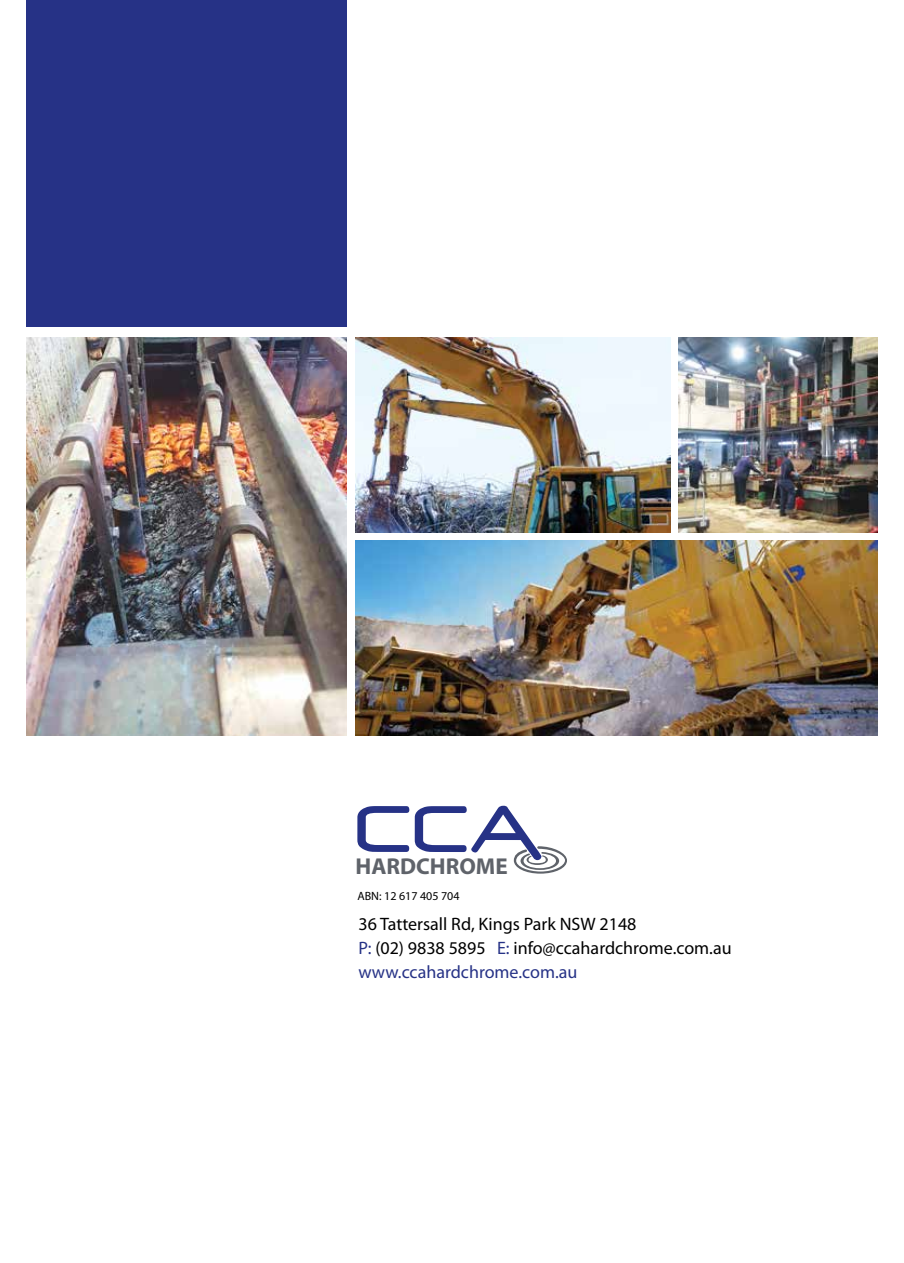
<style>
.page{position:relative;width:904px;height:1263px;background:#fff}
.page>*{position:absolute;margin:0;border:0;box-sizing:border-box;transform-origin:0 0}
.t1{font:700 23.1px "Myriad Pro";color:#5f636a}
.t2{font:18px/23.7px "Myriad Pro";color:#000}
.t3{font:12px "Myriad Pro";color:#000}
.s1{color:#263286}
</style>
<div class="page">
<svg style="left:357px;top:806px;width:210px;height:68px"></svg>
<div style="left:26px;top:0;width:321px;height:326px;background:#263286"></div>
<img style="left:26px;top:338px;width:321px;height:397px">
<img style="left:355px;top:338px;width:315px;height:195px">
<img style="left:678px;top:338px;width:199px;height:195px">
<img style="left:355px;top:540px;width:522px;height:196px">
<p class="t1" style="left:355px;top:851px;width:154px">HARDCHROME</p>
<p class="t3" style="left:357px;top:888px;width:104px">ABN: 12 617 405 704</p>
<p class="t2" style="left:358px;top:912px;width:374px">36 Tattersall Rd, Kings Park NSW 2148<br><span class="s1">P:</span> (02) 9838 5895 <span class="s1">E:</span> info@ccahardchrome.com.au <span class="s1">www.ccahardchrome.com.au</span></p>
</div>
